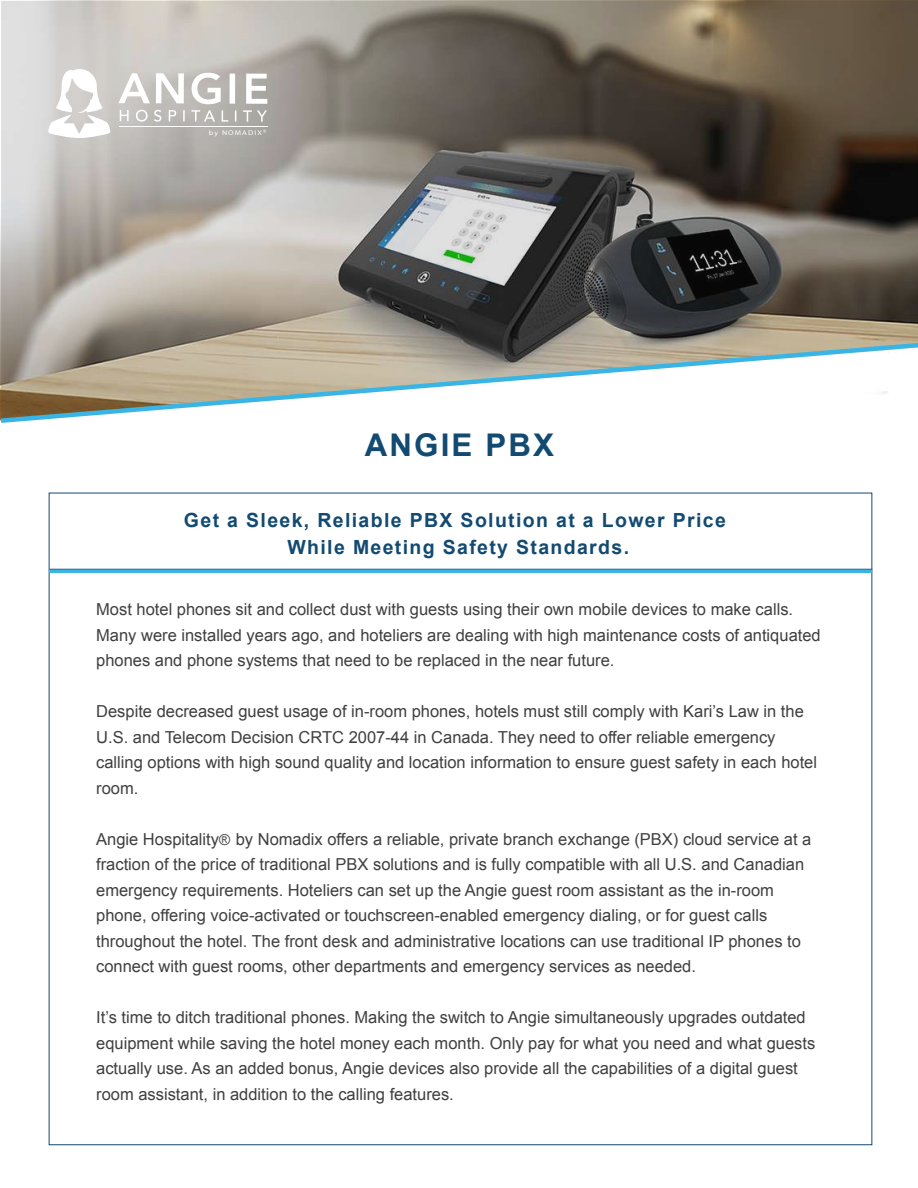
<style>
.page{position:relative;width:918px;height:1188px;background:#fff}
.page>*{position:absolute;margin:0;border:0;box-sizing:border-box;transform-origin:0 0}
.t1{font:700 31.35px "Arial";letter-spacing:.07em;color:#124a71}
.t2{font:700 19.5px/27px "Arial";letter-spacing:.07em;color:#124a71;text-align:center}
.t3{font:16.5px/25.5px "Arial";color:#3f3f3f}
.t4{font:6.75px "Myriad Pro";letter-spacing:.135em;color:#fff;scale:1.16 1}
.s1{font-size:15px;color:#4b4c4c}
</style>
<div class="page">
<hr style="left:49px;top:569px;width:823px;height:1px;background:#124a71">
<hr style="left:49px;top:570px;width:823px;height:3px;background:#39b5e5">
<svg style="left:1px;top:1px;width:917px;height:339px;background:#817b74"></svg>
<svg style="left:48px;top:68px;width:62px;height:70px"></svg>
<svg style="left:120px;top:110px;width:9px;height:11px"></svg>
<svg style="left:136px;top:110px;width:12px;height:12px"></svg>
<svg style="left:154px;top:110px;width:7px;height:12px"></svg>
<svg style="left:169px;top:110px;width:7px;height:11px"></svg>
<svg style="left:183px;top:110px;width:2px;height:11px"></svg>
<svg style="left:191px;top:110px;width:24px;height:12px"></svg>
<svg style="left:222px;top:110px;width:6px;height:12px"></svg>
<svg style="left:235px;top:110px;width:1px;height:12px"></svg>
<svg style="left:243px;top:110px;width:24px;height:12px"></svg>
<svg style="left:118px;top:73px;width:32px;height:30px"></svg>
<svg style="left:156px;top:73px;width:28px;height:30px"></svg>
<div style="left:230px;top:74px;width:5px;height:30px;background:#fff"></div>
<svg style="left:246px;top:74px;width:21px;height:30px"></svg>
<svg style="left:192px;top:73px;width:29px;height:31px"></svg>
<hr style="left:119px;top:126px;width:149px;height:1px;background:#fff">
<svg style="left:0;top:340px;width:918px;height:83px"></svg>
<p class="t4" style="left:209px;top:128px;width:47px">by NOMADIX</p>
<h1 class="t1" style="left:365px;top:424px;width:191px">ANGIE PBX</h1>
<p class="t2" style="left:184px;top:507px;width:543px">Get a Sleek, Reliable PBX Solution at a Lower Price<br>While Meeting Safety Standards.</p>
<p class="t3" style="left:96px;top:597px;width:726px">Most hotel phones sit and collect dust with guests using their own mobile devices to make calls.<br>Many were installed years ago, and hoteliers are dealing with high maintenance costs of antiquated phones and phone systems that need to be replaced in the near future.</p>
<p class="t3" style="left:96px;top:699px;width:722px">Despite decreased guest usage of in-room phones, hotels must still comply with Kari’s Law in the U.S. and Telecom Decision CRTC 2007-44 in Canada. They need to offer reliable emergency calling options with high sound quality and location information to ensure guest safety in each hotel room.</p>
<p class="t3" style="left:96px;top:826px;width:717px">Angie Hospitality<span class="s1">®</span> by Nomadix offers a reliable, private branch exchange (PBX) cloud service at a fraction of the price of traditional PBX solutions and is fully compatible with all U.S. and Canadian emergency requirements. Hoteliers can set up the Angie guest room assistant as the in-room phone, offering voice-activated or touchscreen-enabled emergency dialing, or for guest calls throughout the hotel. The front desk and administrative locations can use traditional IP phones to connect with guest rooms, other departments and emergency services as needed.</p>
<p class="t3" style="left:96px;top:1005px;width:721px">It’s time to ditch traditional phones. Making the switch to Angie simultaneously upgrades outdated equipment while saving the hotel money each month. Only pay for what you need and what guests actually use. As an added bonus, Angie devices also provide all the capabilities of a digital guest room assistant, in addition to the calling features.</p>
</div>
